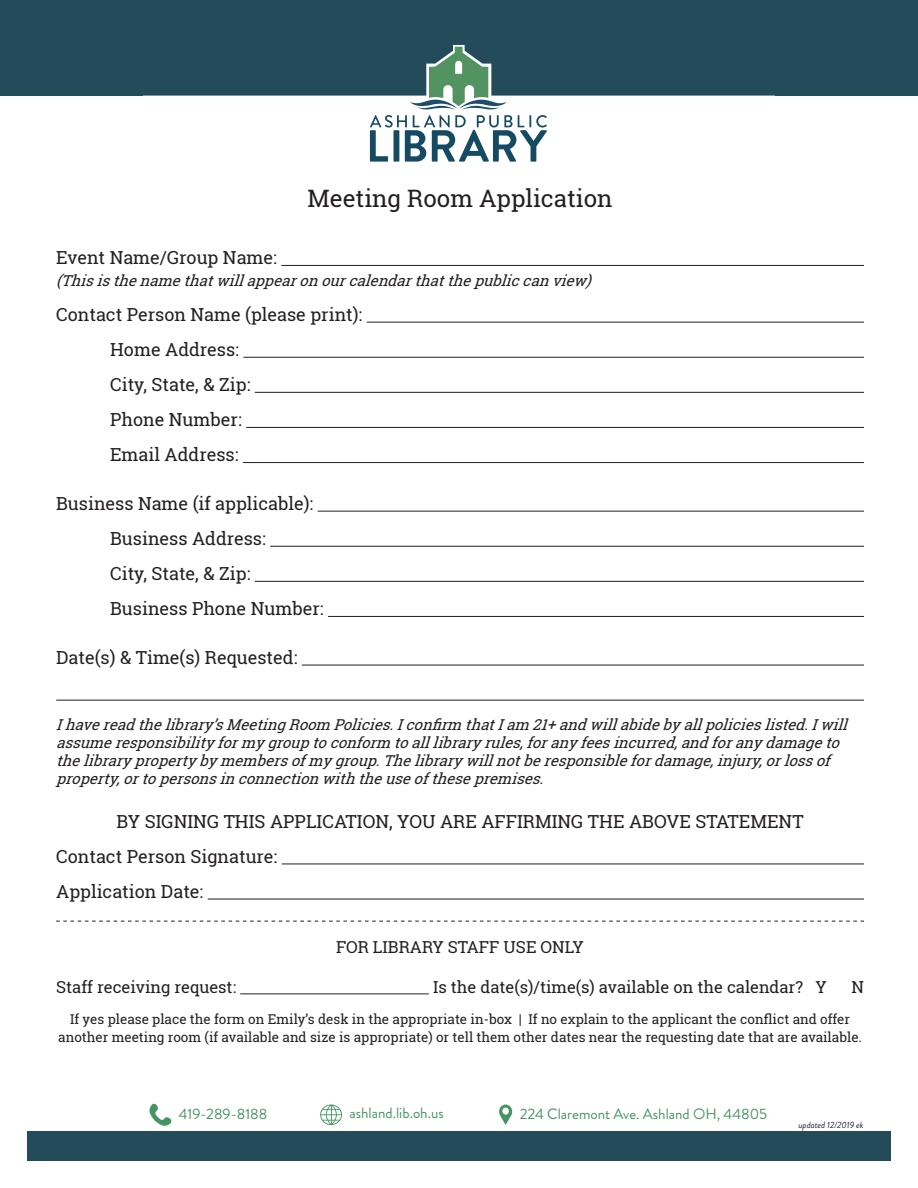
<style>
.page{position:relative;width:918px;height:1188px;background:#fff}
.page>*{position:absolute;margin:0;border:0;box-sizing:border-box;transform-origin:0 0}
.t1{font:24px "Roboto Slab";color:#231f20}
.t2{font:18px "Roboto Slab";color:#231f20}
.t3{font:16.5px "Roboto Slab";color:#231f20}
.t4{font:italic 15px/18px "Roboto Slab";color:#231f20}
.t5{font:15px "Brandon Grotesque";color:#469462}
.t6{font:13.5px/18px "Roboto Slab";color:#231f20;text-align:center}
.t7{font:italic 9px "Brandon Grotesque";color:#231f20}
</style>
<div class="page">
<svg style="left:143px;top:36px;width:632px;height:126px"></svg>
<div style="left:0;top:30px;width:143px;height:66px;background:#234b59"></div>
<div style="left:775px;top:30px;width:143px;height:66px;background:#244b59"></div>
<div style="left:27px;top:1131px;width:864px;height:30px;background:#244b59"></div>
<svg style="left:149px;top:1104px;width:22px;height:22px"></svg>
<svg style="left:320px;top:1105px;width:22px;height:20px"></svg>
<svg style="left:499px;top:1105px;width:14px;height:20px"></svg>
<div style="left:0;top:0;width:918px;height:36px;background:#234b59"></div>
<hr style="left:281px;top:265px;width:583px;height:1px;background:#231f20">
<hr style="left:367px;top:322px;width:497px;height:1px;background:#231f20">
<hr style="left:243px;top:357px;width:621px;height:1px;background:#231f20">
<hr style="left:255px;top:392px;width:609px;height:1px;background:#231f20">
<hr style="left:246px;top:427px;width:618px;height:1px;background:#231f20">
<hr style="left:243px;top:462px;width:621px;height:1px;background:#231f20">
<hr style="left:318px;top:511px;width:546px;height:1px;background:#231f20">
<hr style="left:270px;top:546px;width:594px;height:1px;background:#231f20">
<hr style="left:255px;top:581px;width:609px;height:1px;background:#231f20">
<hr style="left:328px;top:616px;width:536px;height:1px;background:#231f20">
<hr style="left:302px;top:665px;width:562px;height:1px;background:#231f20">
<hr style="left:56px;top:700px;width:808px;height:1px;background:#231f20">
<hr style="left:282px;top:864px;width:582px;height:1px;background:#231f20">
<hr style="left:208px;top:899px;width:656px;height:1px;background:#231f20">
<svg style="left:56px;top:921px;width:808px;height:1px"></svg>
<hr style="left:240px;top:993px;width:189px;height:1px;background:#231f20">
<p class="t1" style="left:307px;top:182px;width:307px">Meeting Room Application</p>
<p class="t2" style="left:56px;top:245px;width:222px">Event Name/Group Name:</p>
<p class="t4" style="left:56px;top:271px;width:542px">(Thisisthenamethatwillappearonourcalendarthatthepubliccanview)</p>
<p class="t2" style="left:56px;top:302px;width:308px">Contact Person Name (please print):</p>
<p class="t2" style="left:110px;top:337px;width:130px">Home Address:</p>
<p class="t2" style="left:110px;top:372px;width:142px">City, State, &amp; Zip:</p>
<p class="t2" style="left:110px;top:407px;width:133px">Phone Number:</p>
<p class="t2" style="left:110px;top:442px;width:130px">Email Address:</p>
<p class="t2" style="left:56px;top:491px;width:259px">Business Name (if applicable):</p>
<p class="t2" style="left:110px;top:526px;width:157px">Business Address:</p>
<p class="t2" style="left:110px;top:561px;width:142px">City, State, &amp; Zip:</p>
<p class="t2" style="left:110px;top:596px;width:215px">Business Phone Number:</p>
<p class="t2" style="left:56px;top:645px;width:243px">Date(s) &amp; Time(s) Requested:</p>
<p class="t4" style="left:56px;top:716px;width:798px">Ihavereadthelibrary’sMeetingRoom Policies.Iconfirm thatIam 21+andwillabidebyallpolicieslisted.Iwill assumeresponsibilityformygrouptoconform toalllibraryrules,foranyfeesincurred,andforanydamageto thelibrarypropertybymembersofmygroup.Thelibrarywillnotberesponsiblefordamage,injury,orlossof property,ortopersonsinconnectionwiththeuseofthesepremises.</p>
<p class="t2" style="left:117px;top:809px;width:689px">BY SIGNING THIS APPLICATION, YOU ARE AFFIRMING THE ABOVE STATEMENT</p>
<p class="t2" style="left:56px;top:844px;width:223px">Contact Person Signature:</p>
<p class="t2" style="left:56px;top:879px;width:149px">Application Date:</p>
<p class="t3" style="left:336px;top:935px;width:249px">FOR LIBRARY STAFF USE ONLY</p>
<p class="t3" style="left:56px;top:975px;width:181px">Staff receiving request:</p>
<p class="t3" style="left:433px;top:975px;width:395px">Is the date(s)/time(s) available on the calendar? Y</p>
<p class="t3" style="left:851px;top:975px;width:14px">N</p>
<p class="t6" style="left:58px;top:1010px;width:805px">If yes please place the form on Emily’s desk in the appropriate in-box | If no explain to the applicant the conflict and offer another meeting room (if available and size is appropriate) or tell them other dates near the requesting date that are available.</p>
<p class="t5" style="left:179px;top:1103px;width:90px">419-289-8188</p>
<p class="t5" style="left:349px;top:1103px;width:96px">ashland.lib.oh.us</p>
<p class="t5" style="left:520px;top:1103px;width:249px">224 Claremont Ave. Ashland OH, 44805</p>
<p class="t7" style="left:799px;top:1118px;width:67px">updated 12/2019 ek</p>
</div>
